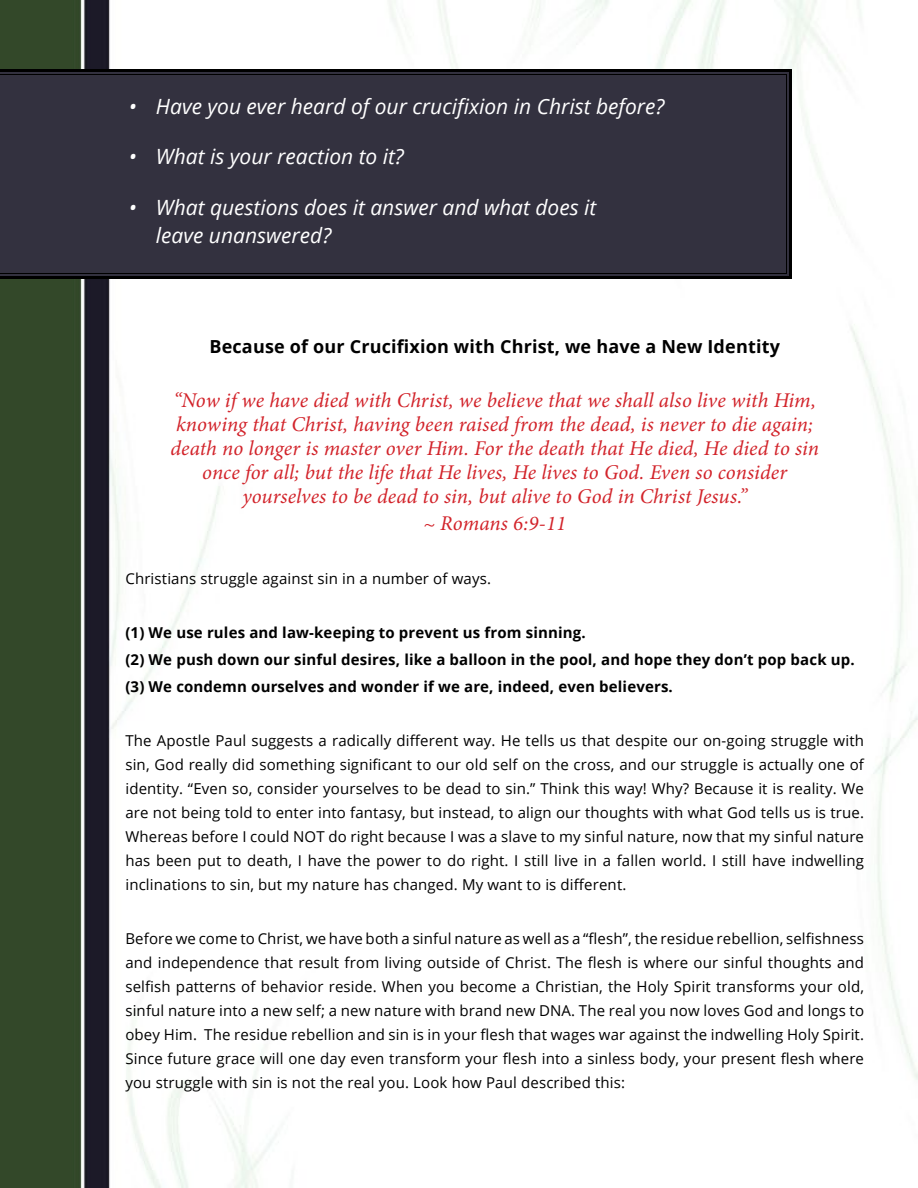
<style>
.page{position:relative;width:918px;height:1188px;background:#fff}
.page>*{position:absolute;margin:0;border:0;box-sizing:border-box;transform-origin:0 0}
.t1{font:italic 21px/24px "Minion Pro";color:#d2232a;text-align:center}
.t2{font:italic 21px/28.8px "Open Sans";color:#fff}
.t3{font:700 18px "Open Sans";letter-spacing:.01em;color:#000}
.t4{font:15px/24px "Open Sans";letter-spacing:.01em;color:#000;text-align:justify}
.t5{font:700 15px/27px "Open Sans";letter-spacing:.01em;color:#000}
</style>
<div class="page">
<img style="left:0;top:0;width:918px;height:1188px">
<svg style="left:0;top:68px;width:794px;height:212px"></svg>
<div style="left:0;top:74px;width:787px;height:200px;background:#33313f"></div>
<h1 class="t2" style="left:129px;top:91px;width:537px">• Have you ever heard of our crucifixion in Christ before?</h1>
<h1 class="t2" style="left:129px;top:142px;width:276px">• What is your reaction to it?</h1>
<h1 class="t2" style="left:156px;top:192px;width:442px;text-indent:-27px">• What questions does it answer and what does it leave unanswered?</h1>
<p class="t3" style="left:209px;top:334px;width:572px">Because of our Crucifixion with Christ, we have a New Identity</p>
<p class="t1" style="left:170px;top:388px;width:650px">“Now if we have died with Christ, we believe that we shall also live with Him, knowing that Christ, having been raised from the dead, is never to die again; death no longer is master over Him. For the death that He died, He died to sin once for all; but the life that He lives, He lives to God. Even so consider yourselves to be dead to sin, but alive to God in Christ Jesus.”</p>
<h1 class="t1" style="left:423px;top:511px;width:145px">~ Romans 6:9-11</h1>
<p class="t4" style="left:125px;top:566px;width:367px">Christians struggle against sin in a number of ways.</p>
<p class="t5" style="left:125px;top:619px;width:731px">(1) We use rules and law-keeping to prevent us from sinning.<br>(2) We push down our sinful desires, like a balloon in the pool, and hope they don’t pop back up. (3) We condemn ourselves and wonder if we are, indeed, even believers.</p>
<p class="t4" style="left:125px;top:728px;width:740px">The Apostle Paul suggests a radically different way. He tells us that despite our on-going struggle with sin, God really did something significant to our old self on the cross, and our struggle is actually one of identity. “Even so, consider yourselves to be dead to sin.” Think this way! Why? Because it is reality. We are not being told to enter into fantasy, but instead, to align our thoughts with what God tells us is true.<br>Whereas before I could NOT do right because I was a slave to my sinful nature, now that my sinful nature has been put to death, I have the power to do right. I still live in a fallen world. I still have indwelling inclinations to sin, but my nature has changed. My want to is different.</p>
<p class="t4" style="left:125px;top:926px;width:740px">Before we come to Christ, we have both a sinful nature as well as a “flesh”, the residue rebellion, selfishness and independence that result from living outside of Christ. The flesh is where our sinful thoughts and selfish patterns of behavior reside. When you become a Christian, the Holy Spirit transforms your old, sinful nature into a new self; a new nature with brand new DNA. The real you now loves God and longs to obey Him. The residue rebellion and sin is in your flesh that wages war against the indwelling Holy Spirit.<br>Since future grace will one day even transform your flesh into a sinless body, your present flesh where you struggle with sin is not the real you. Look how Paul described this:</p>
</div>
